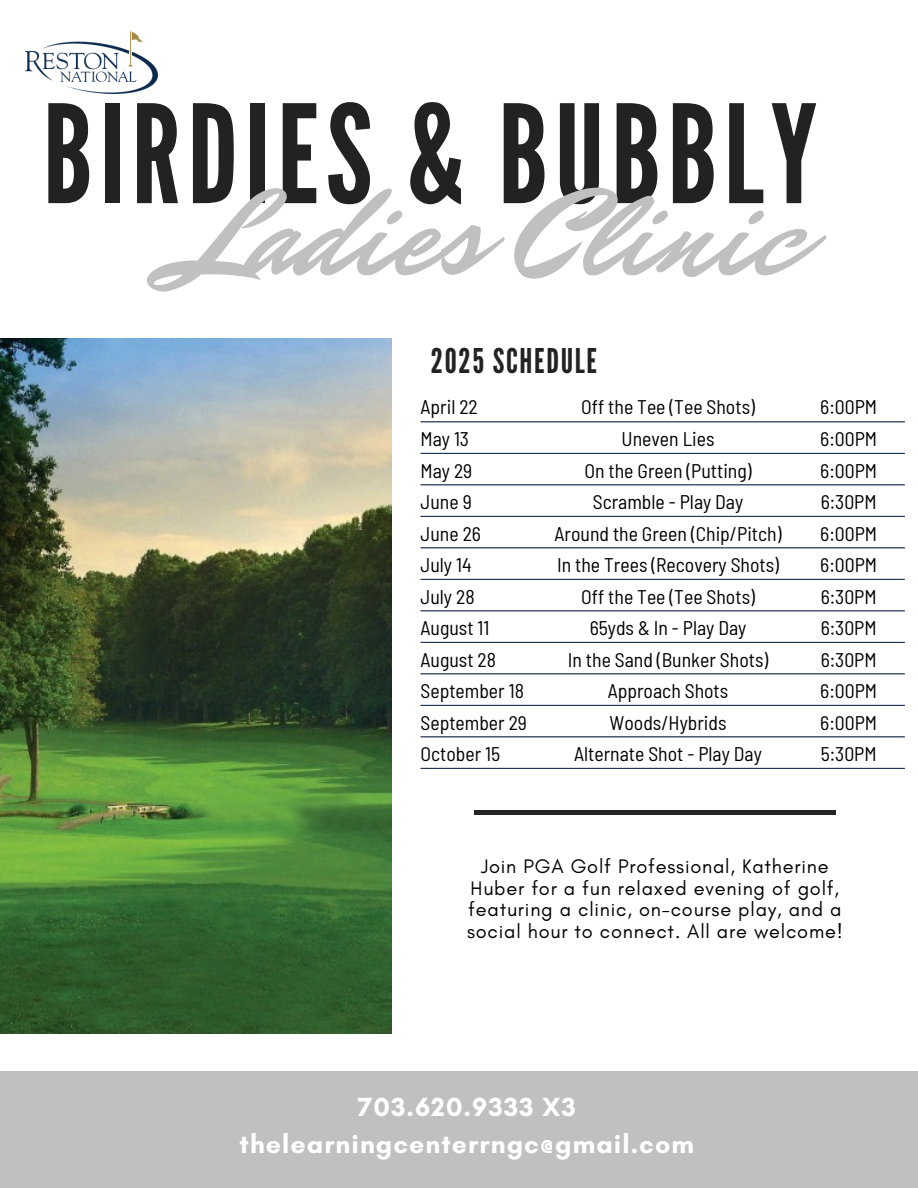
<style>
.page{position:relative;width:918px;height:1188px;background:#fff}
.page>*{position:absolute;margin:0;border:0;box-sizing:border-box;transform-origin:0 0}
.t1{font:136.05px "League Gothic";letter-spacing:.05em;color:#222}
.t2{font:126.3px "Mr Dafoe";color:#bec1bf}
.t3{font:34.05px "League Gothic";letter-spacing:.05em;color:#222}
.t4{font:700 26.7px/36.2px "Glacial Indifference";letter-spacing:.04em;color:#fff;text-align:center}
.t5{font:19.95px/21.3px "Glacial Indifference";letter-spacing:.04em;color:#000;text-align:center}
.t6{font:semi-condensed 19.8px "Barlow";color:#000}
</style>
<div class="page">
<div style="left:0;top:1071px;width:918px;height:117px;background:#bec1bf"></div>
<hr style="left:421px;top:421px;width:484px;height:1px;background:#0b294d">
<hr style="left:421px;top:453px;width:484px;height:1px;background:#0b294d">
<hr style="left:421px;top:484px;width:484px;height:1px;background:#0b294d">
<hr style="left:421px;top:516px;width:484px;height:1px;background:#0b294d">
<hr style="left:421px;top:547px;width:484px;height:1px;background:#0b294d">
<hr style="left:421px;top:579px;width:484px;height:1px;background:#0b294d">
<hr style="left:421px;top:610px;width:484px;height:1px;background:#0b294d">
<hr style="left:421px;top:642px;width:484px;height:1px;background:#0b294d">
<hr style="left:421px;top:673px;width:484px;height:1px;background:#0b294d">
<hr style="left:421px;top:705px;width:484px;height:1px;background:#0b294d">
<hr style="left:421px;top:736px;width:484px;height:1px;background:#0b294d">
<hr style="left:421px;top:768px;width:484px;height:1px;background:#0b294d">
<hr style="left:474px;top:811px;width:362px;height:3px;background:#242422">
<img style="left:26px;top:31px;width:131px;height:62px">
<img style="left:0;top:338px;width:391px;height:696px">
<p class="t1" style="left:43px;top:76px;width:776px">BIRDIES &amp; BUBBLY</p>
<h1 class="t2" style="left:174px;top:149px;width:630px">Ladies Clinic</h1>
<p class="t3" style="left:431px;top:341px;width:168px">2025 SCHEDULE</p>
<p class="t6" style="left:421px;top:394px;width:59px">April 22</p>
<h3 class="t6" style="left:581px;top:394px;width:175px">Off the Tee (Tee Shots)</h3>
<p class="t6" style="left:820px;top:394px;width:58px">6:00PM</p>
<p class="t6" style="left:421px;top:426px;width:50px">May 13</p>
<p class="t6" style="left:622px;top:426px;width:94px">Uneven Lies</p>
<p class="t6" style="left:820px;top:426px;width:58px">6:00PM</p>
<p class="t6" style="left:421px;top:458px;width:53px">May 29</p>
<p class="t6" style="left:584px;top:458px;width:169px">On the Green (Putting)</p>
<p class="t6" style="left:820px;top:458px;width:58px">6:00PM</p>
<p class="t6" style="left:421px;top:489px;width:53px">June 9</p>
<p class="t6" style="left:593px;top:489px;width:152px">Scramble - Play Day</p>
<p class="t6" style="left:821px;top:489px;width:58px">6:30PM</p>
<p class="t6" style="left:421px;top:521px;width:62px">June 26</p>
<p class="t6" style="left:555px;top:521px;width:228px">Around the Green (Chip/Pitch)</p>
<p class="t6" style="left:820px;top:521px;width:58px">6:00PM</p>
<p class="t6" style="left:421px;top:552px;width:53px">July 14</p>
<p class="t6" style="left:557px;top:552px;width:223px">In the Trees (Recovery Shots)</p>
<p class="t6" style="left:820px;top:552px;width:58px">6:00PM</p>
<p class="t6" style="left:421px;top:584px;width:56px">July 28</p>
<p class="t6" style="left:581px;top:584px;width:175px">Off the Tee (Tee Shots)</p>
<p class="t6" style="left:821px;top:584px;width:58px">6:30PM</p>
<p class="t6" style="left:421px;top:615px;width:70px">August 11</p>
<p class="t6" style="left:590px;top:615px;width:158px">65yds &amp; In - Play Day</p>
<p class="t6" style="left:821px;top:615px;width:58px">6:30PM</p>
<p class="t6" style="left:421px;top:647px;width:77px">August 28</p>
<p class="t6" style="left:568px;top:647px;width:202px">In the Sand (Bunker Shots)</p>
<p class="t6" style="left:821px;top:647px;width:58px">6:30PM</p>
<p class="t6" style="left:421px;top:678px;width:105px">September 18</p>
<p class="t6" style="left:608px;top:678px;width:122px">Approach Shots</p>
<p class="t6" style="left:820px;top:678px;width:58px">6:00PM</p>
<p class="t6" style="left:421px;top:710px;width:108px">September 29</p>
<p class="t6" style="left:610px;top:710px;width:118px">Woods/Hybrids</p>
<p class="t6" style="left:820px;top:710px;width:58px">6:00PM</p>
<p class="t6" style="left:421px;top:741px;width:81px">October 15</p>
<p class="t6" style="left:574px;top:741px;width:189px">Alternate Shot - Play Day</p>
<p class="t6" style="left:821px;top:741px;width:58px">5:30PM</p>
<p class="t5" style="left:467px;top:856px;width:377px">Join PGA Golf Professional, Katherine Huber for a fun relaxed evening of golf, featuring a clinic, on-course play, and a social hour to connect. All are welcome!</p>
<h2 class="t4" style="left:240px;top:1089px;width:456px">703.620.9333 X3 thelearningcenterrngc@gmail.com</h2>
</div>
